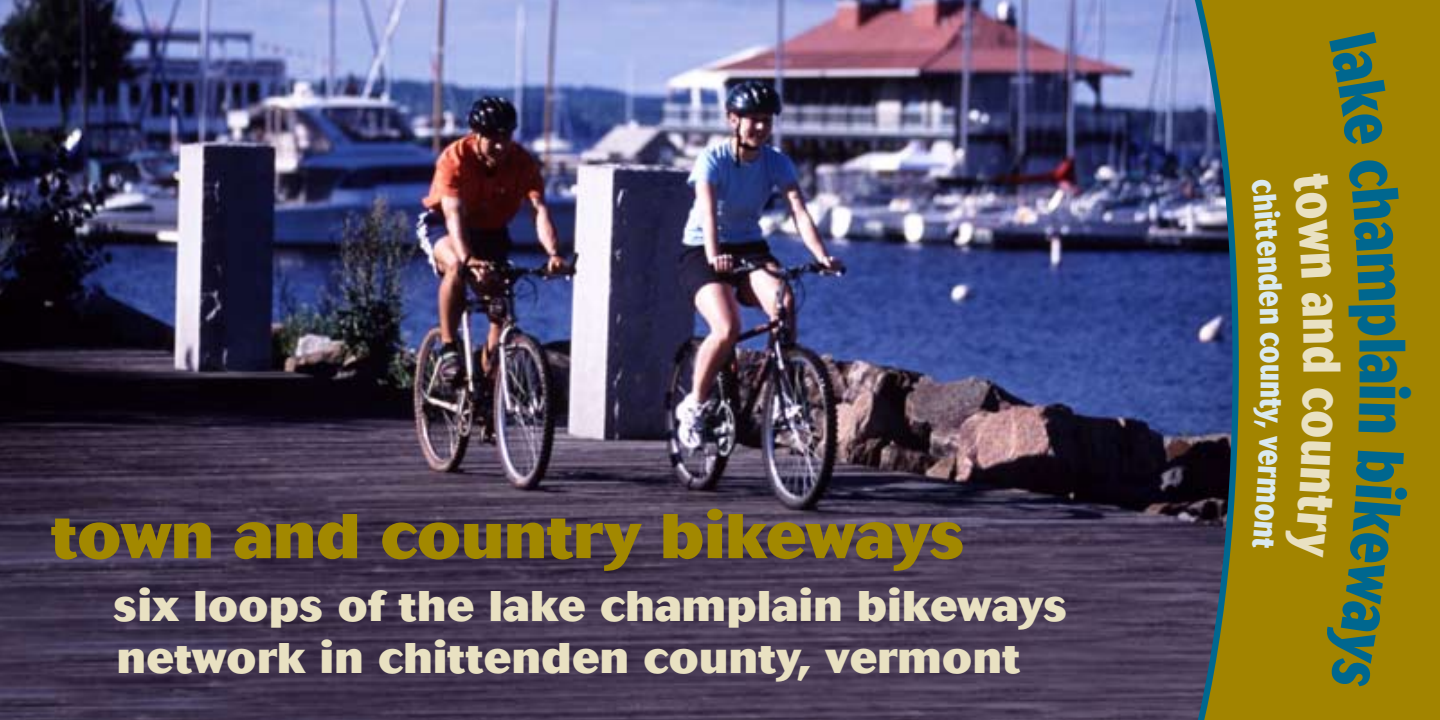
<style>
.page{position:relative;width:1440px;height:720px;background:#fff}
.page>*{position:absolute;margin:0;border:0;box-sizing:border-box;transform-origin:0 0}
.t1{font:800 65px "Cosmos";color:#00678f;scale:.74 1}
.t2{font:800 62.5px "Cosmos";color:#a28800}
.t3{font:800 52.5px "Cosmos";color:#e9e1c2;scale:.74 1}
.t4{font:800 42.5px/52.5px "Cosmos";letter-spacing:.01em;color:#e9e1c2}
.t5{font:800 32.5px "Cosmos";color:#dae9ef;scale:.76 1}
</style>
<div class="page">
<img style="left:0;top:0;width:1192px;height:720px">
<div style="left:1336px;top:0;width:104px;height:720px;background:#a28400"></div>
<div style="left:1242px;top:0;width:94px;height:720px;background:#a28400"></div>
<svg style="left:1192px;top:0;width:50px;height:720px;background:#555b53"></svg>
<div style="left:1293px;top:173px;width:39px;height:105px;background:#a28400"></div>
<div style="left:1302px;top:292px;width:31px;height:51px;background:#a28400"></div>
<div style="left:1251px;top:179px;width:31px;height:167px;background:#a28400"></div>
<svg style="left:1329px;top:32px;width:7px;height:114px"></svg>
<div style="left:1252px;top:382px;width:84px;height:307px;background:#a28400"></div>
<h2 class="t2" style="left:51px;top:499px;width:915px">town and country bikeways</h2>
<p class="t4" style="left:114px;top:580px;width:955px">six loops of the lake champlain bikeways network in chittenden county, vermont</p>
<p class="t5" style="left:1291px;top:346px;width:47px;rotate:90deg">ou</p>
<h1 class="t1" style="left:1421px;top:354px;width:43px;rotate:90deg">a</h1>
<p class="t3" style="left:1353px;top:346px;width:39px;rotate:90deg">d</p>
</div>
